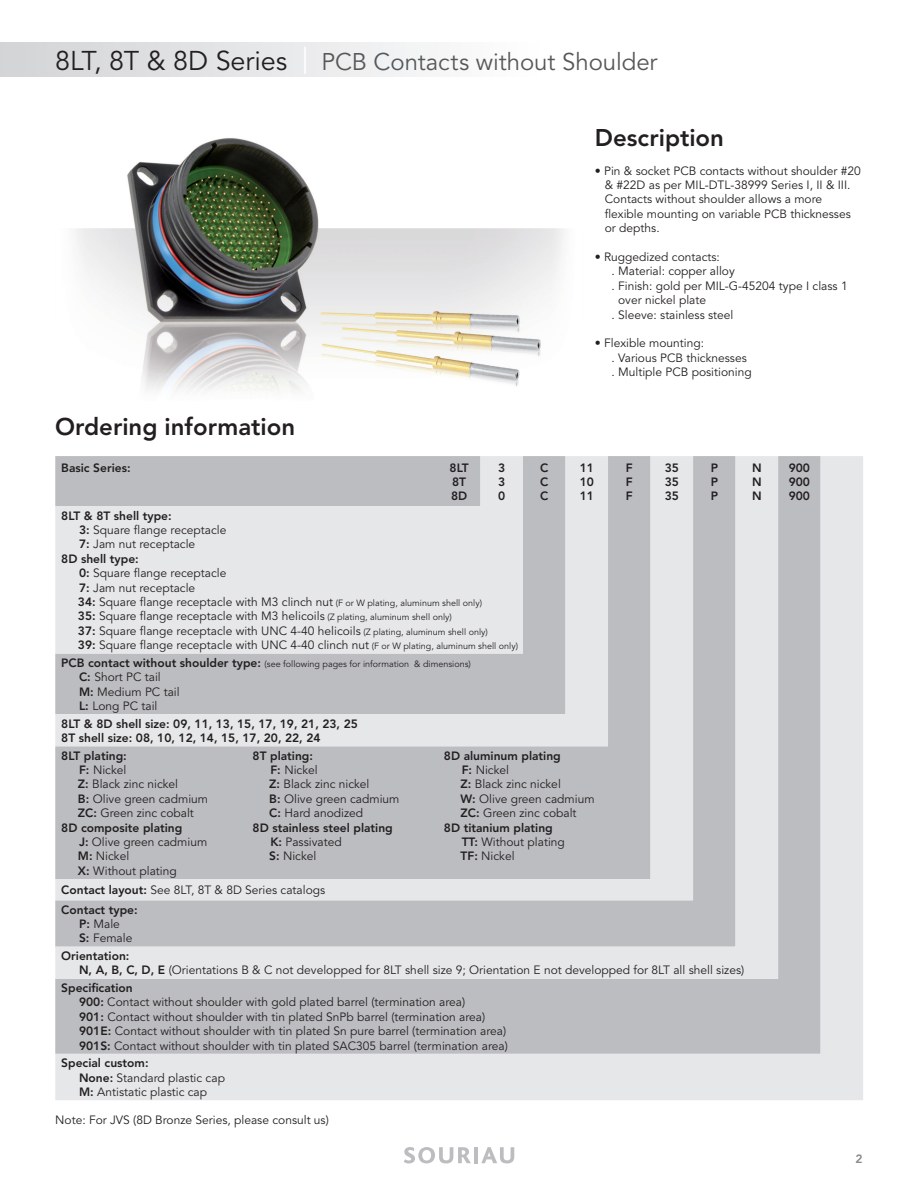
<style>
.page{position:relative;width:918px;height:1188px;background:#fff}
.page>*{position:absolute;margin:0;border:0;box-sizing:border-box;transform-origin:0 0}
.t1{font:24px "Avenir LT Std";color:#57585a}
.t2{font:800 24px "Avenir LT Std";color:#231f20}
.t3{font:12px/14.4px "Avenir LT Std";color:#231f20}
.t4{font:800 12px/14.4px "Avenir LT Std";color:#231f20;text-align:justify}
.t5{font:800 12px "Avenir LT Std";color:#87898c}
.t6{font:9px "Avenir LT Std";color:#231f20}
.s1{font-size:27px;color:#231f20}
.s2{font-size:27px;color:#fff}
.s3{font-weight:800}
.s4{font-size:9px}
.s5{font-weight:800;font-size:12px}
.s6{font-weight:400}
</style>
<div class="page">
<div style="left:0;top:43px;width:544px;height:34px;background:linear-gradient(to right,#d2d3d6,#fefefe)"></div>
<svg style="left:404px;top:1147px;width:67px;height:16px"></svg>
<hr style="left:474px;top:1147px;width:4px;height:16px;background:#bcbdc0">
<svg style="left:481px;top:1147px;width:33px;height:16px"></svg>
<img style="left:75px;top:138px;width:489px;height:254px">
<svg style="left:55px;top:456px;width:808px;height:644px;fill:#bcbdc0"></svg>
<h1 class="t1" style="left:55px;top:48px;width:604px"><span class="s1">8LT, 8T &amp; 8D Series</span> <span class="s2">|</span> PCB Contacts without Shoulder</h1>
<h1 class="t2" style="left:55px;top:412px;width:241px">Ordering information</h1>
<h1 class="t2" style="left:595px;top:123px;width:131px">Description</h1>
<p class="t3" style="left:605px;top:164px;width:258px;text-indent:-10px">• Pin &amp; socket PCB contacts without shoulder #20 &amp; #22D as per MIL-DTL-38999 Series I, II &amp; III.<br>Contacts without shoulder allows a more flexible mounting on variable PCB thicknesses or depths.</p>
<p class="t3" style="left:595px;top:250px;width:127px">• Ruggedized contacts:</p>
<p class="t3" style="left:612px;top:264px;width:125px">. Material: copper alloy</p>
<p class="t3" style="left:612px;top:279px;width:238px">. Finish: gold per MIL-G-45204 type I class 1</p>
<p class="t3" style="left:618px;top:293px;width:89px">over nickel plate</p>
<p class="t3" style="left:612px;top:308px;width:124px">. Sleeve: stainless steel</p>
<p class="t3" style="left:612px;top:336px;width:142px;text-indent:-17px">• Flexible mounting:<br>. Various PCB thicknesses . Multiple PCB positioning</p>
<p class="t4" style="left:61px;top:460px;width:71px">Basic Series:</p>
<p class="t4" style="left:450px;top:460px;width:21px;text-align:left">8LT<br>8T<br>8D</p>
<p class="t4" style="left:498px;top:460px;width:9px">3<br>3<br>0</p>
<p class="t4" style="left:540px;top:460px;width:10px">C C C</p>
<p class="t4" style="left:580px;top:460px;width:16px">11<br>10<br>11</p>
<p class="t4" style="left:626px;top:460px;width:8px">F F F</p>
<p class="t4" style="left:665px;top:460px;width:16px">35<br>35<br>35</p>
<p class="t4" style="left:711px;top:460px;width:9px">P P P</p>
<p class="t4" style="left:752px;top:460px;width:11px">N N N</p>
<p class="t4" style="left:789px;top:460px;width:23px">900<br>900<br>900</p>
<p class="t4" style="left:61px;top:508px;width:112px">8LT &amp; 8T shell type:</p>
<p class="t3" style="left:79px;top:523px;width:149px"><span class="s3">3:</span> Square flange receptacle</p>
<p class="t3" style="left:79px;top:537px;width:118px"><span class="s3">7:</span> Jam nut receptacle</p>
<p class="t4" style="left:61px;top:552px;width:79px">8D shell type:</p>
<p class="t3" style="left:79px;top:566px;width:149px"><span class="s3">0:</span> Square flange receptacle</p>
<p class="t3" style="left:79px;top:581px;width:118px"><span class="s3">7:</span> Jam nut receptacle</p>
<p class="t3" style="left:78px;top:595px;width:406px"><span class="s3">34:</span> Square flange receptacle with M3 clinch nut <span class="s4">(F or W plating, aluminum shell only)</span></p>
<p class="t3" style="left:78px;top:609px;width:375px"><span class="s3">35:</span> Square flange receptacle with M3 helicoils <span class="s4">(Z plating, aluminum shell only)</span></p>
<p class="t3" style="left:78px;top:624px;width:411px"><span class="s3">37:</span> Square flange receptacle with UNC 4-40 helicoils <span class="s4">(Z plating, aluminum shell only)</span></p>
<p class="t3" style="left:78px;top:638px;width:442px"><span class="s3">39:</span> Square flange receptacle with UNC 4-40 clinch nut <span class="s4">(F or W plating, aluminum shell only)</span></p>
<p class="t6" style="left:61px;top:659px;width:411px"><span class="s5">PCB contact without shoulder type:</span> (see following pages for information &amp; dimensions)</p>
<p class="t3" style="left:79px;top:670px;width:102px"><span class="s3">C:</span> Short PC tail<br><span class="s3">M:</span> Medium PC tail<br><span class="s3">L:</span> Long PC tail</p>
<p class="t4" style="left:61px;top:716px;width:298px">8LT &amp; 8D shell size: 09, 11, 13, 15, 17, 19, 21, 23, 25<br>8T shell size: 08, 10, 12, 14, 15, 17, 20, 22, 24</p>
<p class="t4" style="left:61px;top:748px;width:67px">8LT plating:</p>
<p class="t3" style="left:79px;top:763px;width:49px"><span class="s3">F:</span> Nickel</p>
<p class="t3" style="left:78px;top:777px;width:102px"><span class="s3">Z:</span> Black zinc nickel</p>
<p class="t3" style="left:78px;top:792px;width:132px"><span class="s3">B:</span> Olive green cadmium</p>
<p class="t3" style="left:78px;top:806px;width:118px"><span class="s3">ZC:</span> Green zinc cobalt</p>
<p class="t4" style="left:61px;top:820px;width:123px">8D composite plating</p>
<p class="t3" style="left:79px;top:835px;width:130px"><span class="s3">J:</span> Olive green cadmium</p>
<p class="t3" style="left:78px;top:849px;width:53px"><span class="s3">M:</span> Nickel</p>
<p class="t3" style="left:78px;top:864px;width:100px"><span class="s3">X:</span> Without plating</p>
<p class="t4" style="left:253px;top:748px;width:62px">8T plating:</p>
<p class="t3" style="left:270px;top:763px;width:49px"><span class="s3">F:</span> Nickel</p>
<p class="t3" style="left:269px;top:777px;width:102px"><span class="s3">Z:</span> Black zinc nickel</p>
<p class="t3" style="left:269px;top:792px;width:132px"><span class="s3">B:</span> Olive green cadmium</p>
<p class="t3" style="left:269px;top:806px;width:95px"><span class="s3">C:</span> Hard anodized</p>
<p class="t4" style="left:253px;top:820px;width:142px">8D stainless steel plating</p>
<p class="t3" style="left:270px;top:835px;width:73px"><span class="s3">K:</span> Passivated</p>
<p class="t3" style="left:269px;top:849px;width:49px"><span class="s3">S:</span> Nickel</p>
<p class="t4" style="left:444px;top:748px;width:118px">8D aluminum plating</p>
<p class="t3" style="left:462px;top:763px;width:49px"><span class="s3">F:</span> Nickel</p>
<p class="t3" style="left:461px;top:777px;width:102px"><span class="s3">Z:</span> Black zinc nickel</p>
<p class="t3" style="left:461px;top:792px;width:136px"><span class="s3">W:</span> Olive green cadmium</p>
<p class="t3" style="left:461px;top:806px;width:118px"><span class="s3">ZC:</span> Green zinc cobalt</p>
<p class="t4" style="left:444px;top:820px;width:110px">8D titanium plating</p>
<p class="t3" style="left:462px;top:835px;width:105px"><span class="s3">TT:</span> Without plating</p>
<p class="t3" style="left:461px;top:849px;width:56px"><span class="s3">TF:</span> Nickel</p>
<p class="t4" style="left:61px;top:880px;width:266px;line-height:19.4px">Contact layout: <span class="s6">See 8LT, 8T &amp; 8D Series catalogs<br></span>Contact type:</p>
<p class="t3" style="left:79px;top:917px;width:55px"><span class="s3">P:</span> Male<br><span class="s3">S:</span> Female</p>
<p class="t3" style="left:79px;top:949px;width:667px;text-indent:-18px"><span class="s3">Orientation:<br>N, A, B, C, D, E</span> (Orientations B &amp; C not developped for 8LT shell size 9; Orientation E not developped for 8LT all shell sizes)</p>
<p class="t3" style="left:79px;top:981px;width:430px;text-indent:-18px"><span class="s3">Specification<br>900:</span> Contact without shoulder with gold plated barrel (termination area)<br><span class="s3">901:</span> Contact without shoulder with tin plated SnPb barrel (termination area)<br><span class="s3">901E:</span> Contact without shoulder with tin plated Sn pure barrel (termination area)<br><span class="s3">901S:</span> Contact without shoulder with tin plated SAC305 barrel (termination area)</p>
<p class="t3" style="left:79px;top:1056px;width:147px;text-indent:-18px"><span class="s3">Special custom:<br>None:</span> Standard plastic cap<br><span class="s3">M:</span> Antistatic plastic cap</p>
<p class="t3" style="left:55px;top:1113px;width:275px">Note: For JVS (8D Bronze Series, please consult us)</p>
<p class="t5" style="left:856px;top:1152px;width:9px">2</p>
</div>
